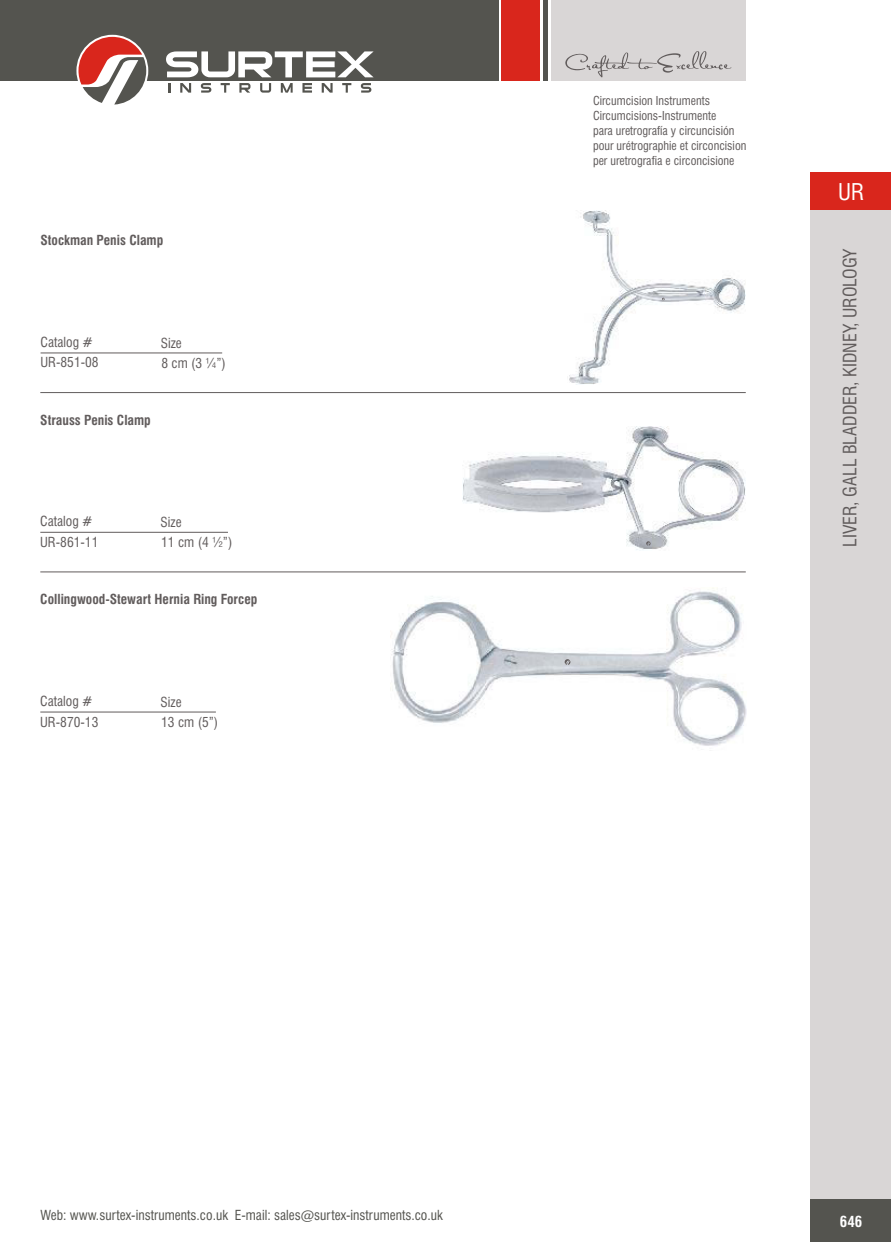
<style>
.page{position:relative;width:891px;height:1242px;background:#fff}
.page>*{position:absolute;margin:0;border:0;box-sizing:border-box;transform-origin:0 0}
.t1{font:condensed 22.5px "Swiss 721 BT";color:#fff}
.t2{font:condensed 18px "Swiss 721 BT";color:#615c5c}
.t3{font:700 condensed 15px "Swiss 721 BT";color:#fff}
.t4{font:condensed 13.5px/20.4px "Swiss 721 BT";color:#615c5c}
.t5{font:700 condensed 13.5px "Swiss 721 BT";color:#615c5c}
.t6{font:condensed 13.5px "Swiss 721 BT";color:#54544f}
.t7{font:condensed 12px/14.9px "Swiss 721 BT";color:#615c5c}
</style>
<div class="page">
<hr style="left:40px;top:392px;width:706px;height:1px;background:#615c5c">
<hr style="left:41px;top:353px;width:181px;height:1px;background:#615c5c">
<hr style="left:40px;top:532px;width:188px;height:1px;background:#615c5c">
<img style="left:569px;top:210px;width:177px;height:174px">
<img style="left:463px;top:427px;width:283px;height:123px">
<hr style="left:40px;top:712px;width:176px;height:1px;background:#615c5c">
<img style="left:390px;top:588px;width:357px;height:158px">
<hr style="left:40px;top:572px;width:706px;height:1px;background:#615c5c">
<div style="left:0;top:0;width:498px;height:80px;background:#54544f"></div>
<div style="left:502px;top:0;width:38px;height:80px;background:#d9261c"></div>
<hr style="left:543px;top:0;width:4px;height:80px;background:#54544f">
<div style="left:551px;top:0;width:195px;height:80px;background:#d9d6d6"></div>
<svg style="left:565px;top:51px;width:166px;height:26px"></svg>
<svg style="left:76px;top:35px;width:72px;height:72px"></svg>
<svg style="left:79px;top:37px;width:67px;height:68px"></svg>
<svg style="left:168px;top:83px;width:2px;height:10px"></svg>
<svg style="left:180px;top:83px;width:11px;height:10px"></svg>
<svg style="left:201px;top:83px;width:10px;height:10px"></svg>
<svg style="left:221px;top:83px;width:9px;height:10px"></svg>
<svg style="left:239px;top:83px;width:11px;height:10px"></svg>
<svg style="left:260px;top:83px;width:11px;height:10px"></svg>
<svg style="left:281px;top:83px;width:12px;height:10px"></svg>
<svg style="left:302px;top:83px;width:10px;height:10px"></svg>
<svg style="left:322px;top:83px;width:11px;height:10px"></svg>
<svg style="left:342px;top:83px;width:9px;height:10px"></svg>
<svg style="left:361px;top:83px;width:10px;height:10px"></svg>
<svg style="left:166px;top:51px;width:208px;height:26px"></svg>
<div style="left:811px;top:173px;width:80px;height:1069px;background:#d9d6d6"></div>
<div style="left:811px;top:1200px;width:80px;height:42px;background:#54544f"></div>
<div style="left:811px;top:173px;width:80px;height:37px;background:#d9261c"></div>
<svg style="left:646px;top:541px;width:5px;height:5px"></svg>
<svg style="left:565px;top:659px;width:5px;height:6px"></svg>
<p class="t5" style="left:41px;top:235px;width:124px">Stockman Penis Clamp</p>
<p class="t4" style="left:40px;top:333px;width:60px">Catalog #<br>UR-851-08</p>
<p class="t4" style="left:161px;top:334px;width:23px">Size</p>
<p class="t4" style="left:162px;top:354px;width:66px">8 cm (3 ¼”)</p>
<p class="t5" style="left:40px;top:414px;width:112px">Strauss Penis Clamp</p>
<p class="t4" style="left:40px;top:513px;width:60px">Catalog #<br>UR-861-11</p>
<p class="t4" style="left:161px;top:514px;width:23px">Size</p>
<p class="t4" style="left:161px;top:534px;width:73px">11 cm (4 ½”)</p>
<p class="t5" style="left:40px;top:594px;width:219px">Collingwood-Stewart Hernia Ring Forcep</p>
<p class="t4" style="left:40px;top:692px;width:60px">Catalog #<br>UR-870-13</p>
<p class="t4" style="left:161px;top:693px;width:23px">Size</p>
<p class="t4" style="left:161px;top:713px;width:59px">13 cm (5”)</p>
<p class="t7" style="left:593px;top:94px;width:155px">Circumcision Instruments<br>Circumcisions-Instrumente<br>para uretrografía y circuncisión pour urétrographie et circoncision per uretrografia e circoncisione</p>
<h1 class="t1" style="left:838px;top:182px;width:28px">UR</h1>
<h2 class="t2" style="left:843px;top:547px;width:299px;rotate:-90deg">LIVER, GALL BLADDER, KIDNEY, UROLOGY</h2>
<p class="t6" style="left:40px;top:1210px;width:404px">Web: www.surtex-instruments.co.uk E-mail: sales@surtex-instruments.co.uk</p>
<p class="t3" style="left:840px;top:1215px;width:24px">646</p>
</div>
